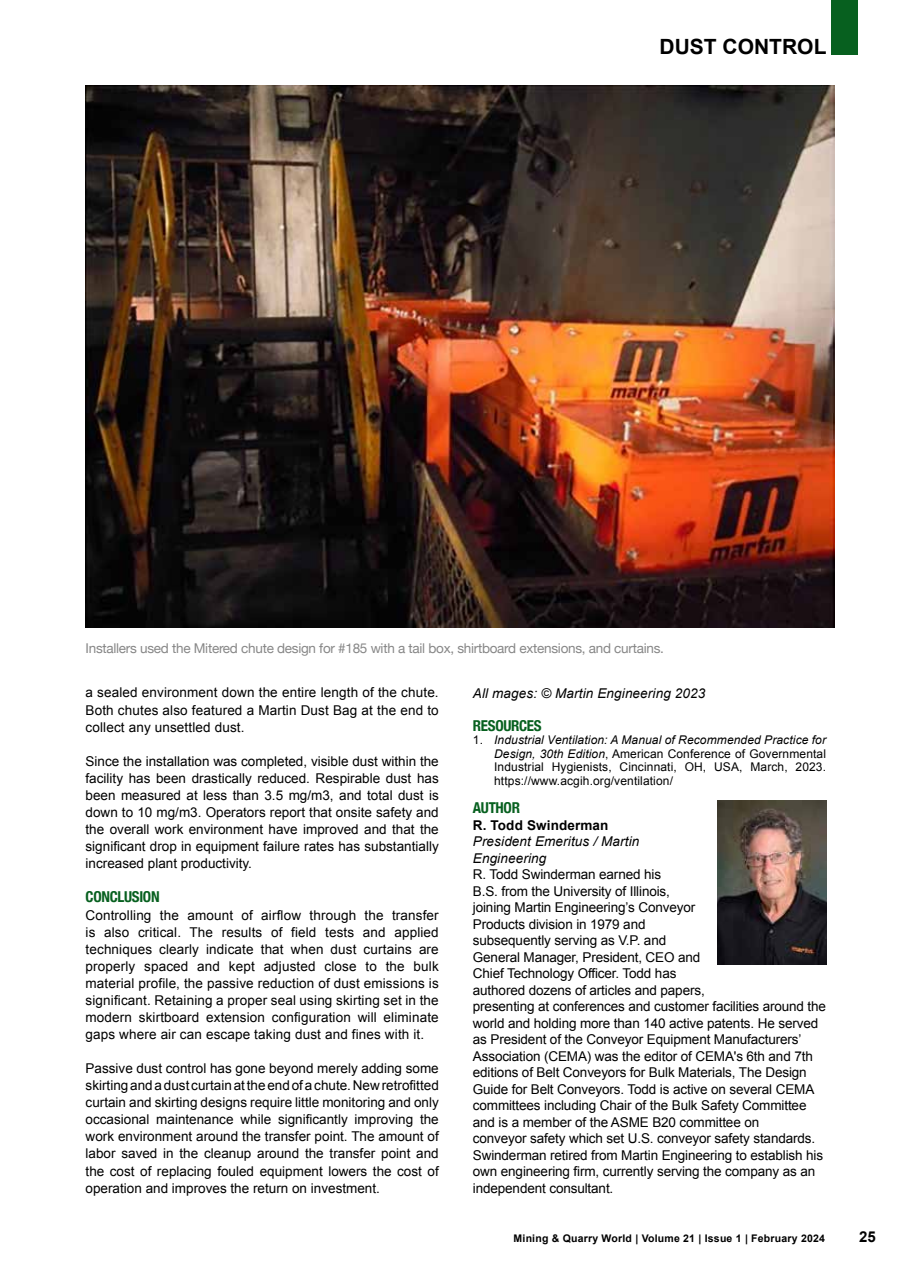
<style>
.page{position:relative;width:898px;height:1262px;background:#fff}
.page>*{position:absolute;margin:0;border:0;box-sizing:border-box;transform-origin:0 0}
.t1{font:700 21px "Arial";color:#000}
.t2{font:700 condensed 15px "Helvetica Neue";letter-spacing:-.02em;color:#07601f}
.t3{font:700 15px "Arial";color:#000}
.t4{font:13.5px/17.1px "Arial";letter-spacing:-.01em;color:#000;text-align:justify}
.t5{font:13.5px "Helvetica Neue";letter-spacing:-.02em;color:#878787}
.t6{font:italic 13.5px/16.5px "Arial";letter-spacing:.01em;color:#000}
.t7{font:700 13.5px "Arial";letter-spacing:.01em;color:#000}
.t8{font:12px/13.5px "Arial";letter-spacing:.01em;color:#000;text-align:justify}
.t9{font:700 10.5px "Arial";letter-spacing:.02em;color:#000}
.s1{font-style:italic}
</style>
<div class="page">
<div style="left:830px;top:0;width:27px;height:54px;background:#07601f"></div>
<img style="left:86px;top:85px;width:748px;height:542px">
<img style="left:717px;top:801px;width:108px;height:163px">
<h1 class="t1" style="left:659px;top:33px;width:168px">DUST CONTROL</h1>
<p class="t5" style="left:85px;top:638px;width:579px">Installers used the Mitered chute design for #185 with a tail box, shirtboard extensions, and curtains.</p>
<p class="t6" style="left:472px;top:685px;width:234px">All mages: © Martin Engineering 2023</p>
<p class="t2" style="left:472px;top:713px;width:70px">RESOURCES</p>
<p class="t8" style="left:494px;top:733px;width:333px;text-indent:-21px">1. <span class="s1">Industrial Ventilation: A Manual of Recommended Practice for Design, 30th Edition</span>, American Conference of Governmental Industrial Hygienists, Cincinnati, OH, USA, March, 2023. https://www.acgih.org/ventilation/</p>
<p class="t2" style="left:472px;top:795px;width:49px">AUTHOR</p>
<p class="t7" style="left:472px;top:816px;width:137px">R. Todd Swinderman</p>
<p class="t6" style="left:472px;top:833px;width:168px">President Emeritus / Martin<br>Engineering</p>
<p class="t4" style="left:472px;top:866px;width:354px;line-height:16.5px;text-align:left">R. Todd Swinderman earned his<br>B.S. from the University of Illinois,<br>joining Martin Engineering’s Conveyor<br>Products division in 1979 and<br>subsequently serving as V.P. and<br>General Manager, President, CEO and<br>Chief Technology Officer. Todd has<br>authored dozens of articles and papers,<br>presenting at conferences and customer facilities around the world and holding more than 140 active patents. He served as President of the Conveyor Equipment Manufacturers’ Association (CEMA) was the editor of CEMA's 6th and 7th editions of Belt Conveyors for Bulk Materials, The Design Guide for Belt Conveyors. Todd is active on several CEMA committees including Chair of the Bulk Safety Committee and is a member of the ASME B20 committee on<br>conveyor safety which set U.S. conveyor safety standards.<br>Swinderman retired from Martin Engineering to establish his own engineering firm, currently serving the company as an independent consultant.</p>
<p class="t4" style="left:85px;top:684px;width:354px">a sealed environment down the entire length of the chute.<br>Both chutes also featured a Martin Dust Bag at the end to collect any unsettled dust.</p>
<p class="t4" style="left:85px;top:753px;width:354px">Since the installation was completed, visible dust within the facility has been drastically reduced. Respirable dust has been measured at less than 3.5 mg/m3, and total dust is down to 10 mg/m3. Operators report that onsite safety and the overall work environment have improved and that the significant drop in equipment failure rates has substantially increased plant productivity.</p>
<p class="t2" style="left:85px;top:885px;width:75px">CONCLUSION</p>
<p class="t4" style="left:85px;top:906px;width:354px">Controlling the amount of airflow through the transfer is also critical. The results of field tests and applied techniques clearly indicate that when dust curtains are properly spaced and kept adjusted close to the bulk material profile, the passive reduction of dust emissions is significant. Retaining a proper seal using skirting set in the modern skirtboard extension configuration will eliminate gaps where air can escape taking dust and fines with it.</p>
<p class="t4" style="left:85px;top:1060px;width:354px">Passive dust control has gone beyond merely adding some skirting and a dust curtain at the end of a chute. New retrofitted curtain and skirting designs require little monitoring and only occasional maintenance while significantly improving the work environment around the transfer point. The amount of labor saved in the cleanup around the transfer point and the cost of replacing fouled equipment lowers the cost of operation and improves the return on investment.</p>
<p class="t9" style="left:513px;top:1231px;width:313px">Mining &amp; Quarry World | Volume 21 | Issue 1 | February 2024</p>
<p class="t3" style="left:858px;top:1227px;width:18px">25</p>
</div>
